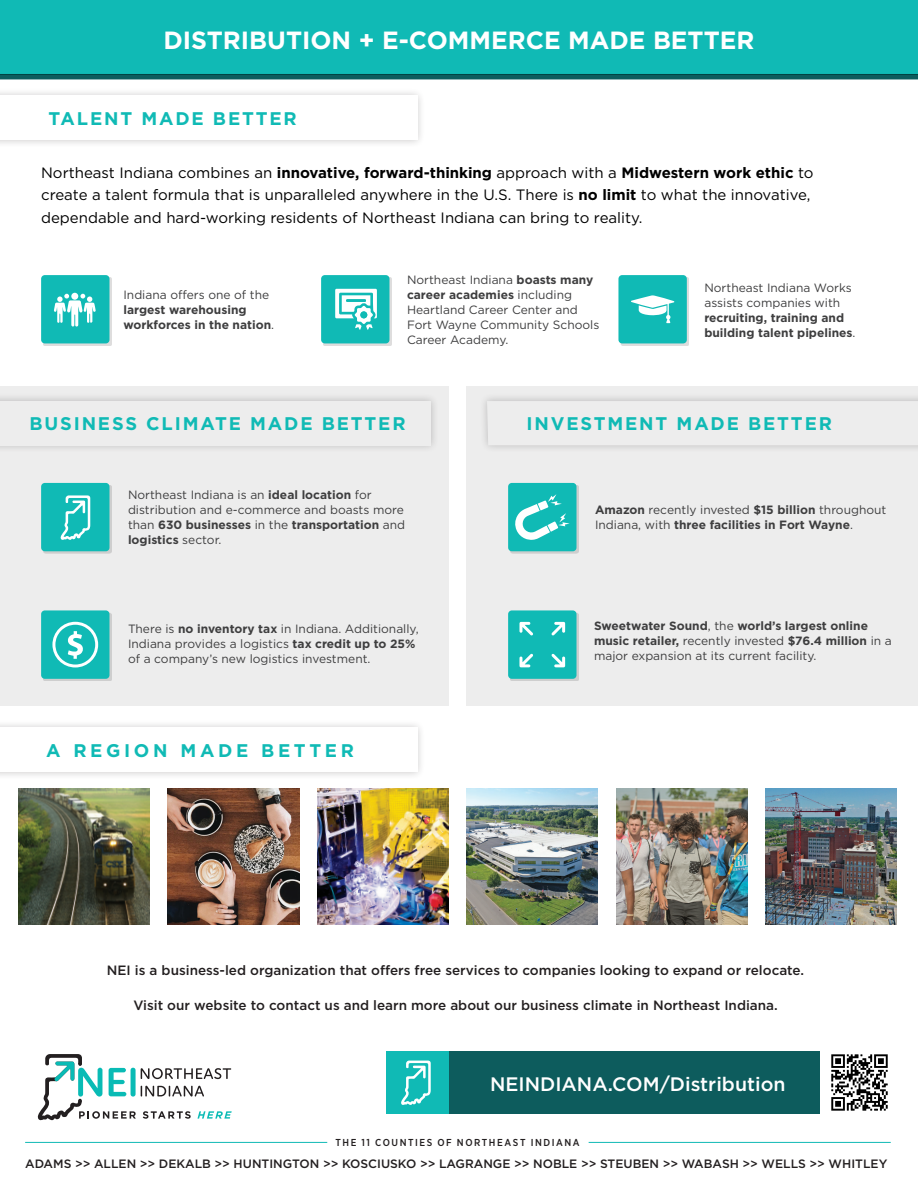
<style>
.page{position:relative;width:918px;height:1188px;background:#fff}
.page>*{position:absolute;margin:0;border:0;box-sizing:border-box;transform-origin:0 0}
.t1{font:700 24.9px "Gotham";color:#fff}
.t2{font:500 19.5px "Gotham";color:#fff}
.P_-_body_indent_-_FJ{font:700 18.3px "Gotham";letter-spacing:.1em;color:#10bab5}
.P_-_body_indent_-_FJ-2{font:700 18.3px "Gotham";letter-spacing:.2em;color:#10bab5}
.t3{font:15px/22.5px "Gotham";color:#000}
.t4{font:500 13.5px "Gotham";color:#231f20}
.t5{font:500 12.15px "Gotham";color:#231f20}
.t6{font:12px/15px "Gotham";color:#3e3e3f}
.t7{font:700 12px/15px "Gotham";color:#3e3e3f}
.t8{font:500 10.05px "Gotham Narrow";letter-spacing:.155em;color:#231f20}
.s1{font-weight:700}
.s2{font-weight:400}
</style>
<div class="page">
<div style="left:0;top:386px;width:449px;height:320px;background:#ededed"></div>
<div style="left:467px;top:386px;width:451px;height:320px;background:#ededed"></div>
<div style="left:0;top:87px;width:426px;height:61px;background:#231f20;opacity:.25"></div>
<div style="left:0;top:96px;width:417px;height:44px;background:#fff"></div>
<div style="left:0;top:393px;width:439px;height:61px;background:#231f20;opacity:.25"></div>
<div style="left:0;top:401px;width:431px;height:44px;background:#ededed"></div>
<div style="left:479px;top:393px;width:439px;height:61px;background:#231f20;opacity:.25"></div>
<svg style="left:487px;top:401px;width:431px;height:44px"></svg>
<div style="left:0;top:719px;width:426px;height:61px;background:#231f20;opacity:.25"></div>
<div style="left:0;top:728px;width:417px;height:44px;background:#fff"></div>
<div style="left:0;top:0;width:918px;height:74px;background:#10bab5"></div>
<svg style="left:0;top:74px;width:918px;height:5px;background:#0a5757"></svg>
<hr style="left:589px;top:1142px;width:302px;height:1px;background:#10bab5">
<hr style="left:25px;top:1142px;width:302px;height:1px;background:#10bab5">
<div style="left:449px;top:1051px;width:378px;height:63px;background:#0d5c5d"></div>
<div style="left:386px;top:1051px;width:63px;height:63px;background:#10bab5"></div>
<svg style="left:401px;top:1061px;width:30px;height:44px"></svg>
<div style="left:821px;top:1051px;width:76px;height:63px;background:#fff"></div>
<img style="left:831px;top:1054px;width:57px;height:57px">
<div style="left:43px;top:277px;width:69px;height:69px;background:#231f20;opacity:.15"></div>
<div style="left:41px;top:275px;width:68px;height:68px;background:#10bab5;border-radius:4px"></div>
<div style="left:621px;top:277px;width:68px;height:69px;background:#231f20;opacity:.15"></div>
<div style="left:618px;top:275px;width:69px;height:68px;background:#10bab5;border-radius:4px"></div>
<div style="left:323px;top:277px;width:69px;height:69px;background:#231f20;opacity:.15"></div>
<div style="left:321px;top:275px;width:68px;height:68px;background:#10bab5;border-radius:4px"></div>
<div style="left:43px;top:485px;width:69px;height:69px;background:#231f20;opacity:.15"></div>
<div style="left:41px;top:483px;width:68px;height:68px;background:#10bab5;border-radius:4px"></div>
<div style="left:510px;top:485px;width:69px;height:69px;background:#231f20;opacity:.15"></div>
<div style="left:508px;top:483px;width:69px;height:68px;background:#10bab5;border-radius:4px"></div>
<div style="left:43px;top:613px;width:69px;height:68px;background:#231f20;opacity:.15"></div>
<div style="left:41px;top:610px;width:68px;height:69px;background:#10bab5;border-radius:4px"></div>
<div style="left:510px;top:613px;width:69px;height:68px;background:#cecece"></div>
<div style="left:508px;top:610px;width:69px;height:69px;background:#10bab5;border-radius:4px"></div>
<svg style="left:631px;top:295px;width:43px;height:28px"></svg>
<svg style="left:335px;top:289px;width:42px;height:41px"></svg>
<div style="left:360px;top:311px;width:7px;height:7px;background:#10bab5;border-radius:50%"></div>
<svg style="left:54px;top:294px;width:42px;height:33px"></svg>
<svg style="left:52px;top:622px;width:46px;height:45px"></svg>
<svg style="left:551px;top:654px;width:14px;height:13px"></svg>
<svg style="left:519px;top:654px;width:14px;height:13px"></svg>
<svg style="left:519px;top:622px;width:14px;height:13px"></svg>
<svg style="left:551px;top:622px;width:14px;height:14px"></svg>
<svg style="left:515px;top:494px;width:54px;height:46px"></svg>
<svg style="left:60px;top:495px;width:30px;height:45px"></svg>
<img style="left:467px;top:789px;width:131px;height:135px">
<img style="left:616px;top:789px;width:131px;height:135px">
<img style="left:19px;top:789px;width:131px;height:135px">
<img style="left:168px;top:789px;width:131px;height:135px">
<img style="left:765px;top:789px;width:132px;height:135px">
<img style="left:317px;top:789px;width:132px;height:135px">
<svg style="left:37px;top:1054px;width:195px;height:66px"></svg>
<p class="t1" style="left:163px;top:23px;width:593px">DISTRIBUTION + E-COMMERCE MADE BETTER</p>
<p class="P_-_body_indent_-_FJ" style="left:49px;top:106px;width:250px">TALENT MADE BETTER</p>
<p class="t3" style="left:41px;top:161px;width:774px">Northeast Indiana combines an <span class="s1">innovative, forward-thinking</span> approach with a <span class="s1">Midwestern work ethic</span> to create a talent formula that is unparalleled anywhere in the U.S. There is <span class="s1">no limit</span> to what the innovative, dependable and hard-working residents of Northeast Indiana can bring to reality.</p>
<p class="t7" style="left:123px;top:287px;width:152px"><span class="s2">Indiana offers one of the </span>largest warehousing workforces in the nation<span class="s2">.</span></p>
<p class="t6" style="left:407px;top:272px;width:194px">Northeast Indiana <span class="s1">boasts many career academies</span> including<br>Heartland Career Center and<br>Fort Wayne Community Schools<br>Career Academy.</p>
<p class="t7" style="left:704px;top:280px;width:153px"><span class="s2">Northeast Indiana Works assists companies with </span>recruiting, training and building talent pipelines<span class="s2">.</span></p>
<p class="P_-_body_indent_-_FJ" style="left:29px;top:411px;width:378px">BUSINESS CLIMATE MADE BETTER</p>
<p class="P_-_body_indent_-_FJ" style="left:527px;top:411px;width:307px">INVESTMENT MADE BETTER</p>
<p class="t6" style="left:128px;top:487px;width:279px">Northeast Indiana is an <span class="s1">ideal location</span> for distribution and e-commerce and boasts more than <span class="s1">630 businesses</span> in the <span class="s1">transportation</span> and <span class="s1">logistics</span> sector.</p>
<p class="t7" style="left:595px;top:503px;width:293px">Amazon <span class="s2">recently invested</span> $15 billion <span class="s2">throughout<br>Indiana, with</span> three facilities in Fort Wayne<span class="s2">.</span></p>
<p class="t6" style="left:128px;top:621px;width:292px">There is <span class="s1">no inventory tax</span> in Indiana. Additionally,<br>Indiana provides a logistics <span class="s1">tax credit up to 25% </span>of a company’s new logistics investment.</p>
<p class="t7" style="left:594px;top:618px;width:299px">Sweetwater Sound<span class="s2">, the</span> world’s largest online music retailer, <span class="s2">recently invested</span> $76.4 million <span class="s2">in a major expansion at its current facility.</span></p>
<p class="P_-_body_indent_-_FJ-2" style="left:46px;top:738px;width:310px">A REGION MADE BETTER</p>
<p class="t4" style="left:107px;top:961px;width:699px">NEI is a business-led organization that offers free services to companies looking to expand or relocate.</p>
<p class="t4" style="left:133px;top:996px;width:646px">Visit our website to contact us and learn more about our business climate in Northeast Indiana.</p>
<p class="t2" style="left:490px;top:1071px;width:297px">NEINDIANA.COM/Distribution</p>
<p class="t8" style="left:336px;top:1136px;width:246px">THE 11 COUNTIES OF NORTHEAST INDIANA</p>
<p class="t5" style="left:25px;top:1156px;width:864px">ADAMS &gt;&gt; ALLEN &gt;&gt; DEKALB &gt;&gt; HUNTINGTON &gt;&gt; KOSCIUSKO &gt;&gt; LAGRANGE &gt;&gt; NOBLE &gt;&gt; STEUBEN &gt;&gt; WABASH &gt;&gt; WELLS &gt;&gt; WHITLEY</p>
</div>
